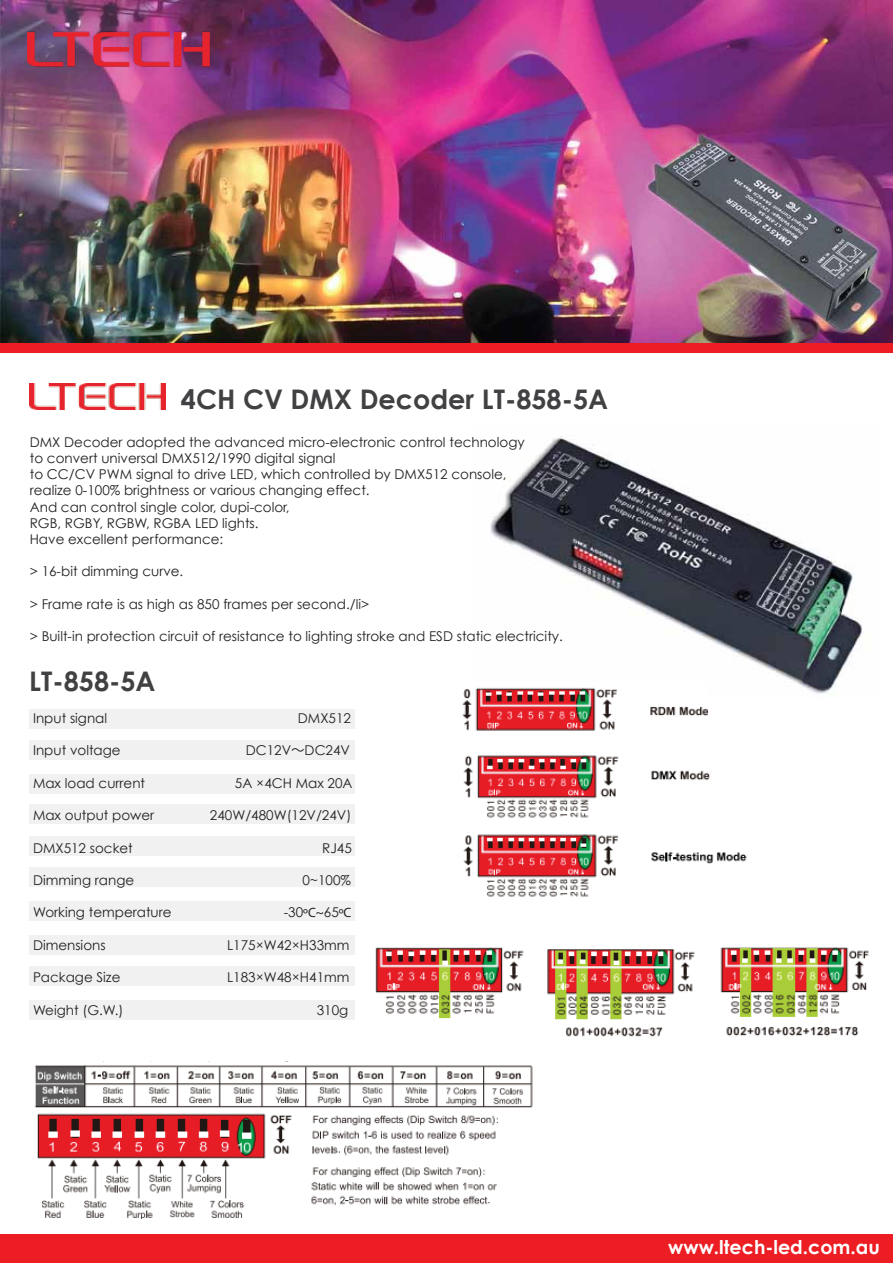
<style>
.page{position:relative;width:893px;height:1263px;background:#fff}
.page>*{position:absolute;margin:0;border:0;box-sizing:border-box;transform-origin:0 0}
.t1{font:700 27px "Century Gothic";color:#414042}
.t2{font:700 19.05px "Century Gothic";color:#fff}
.t3{font:13.5px/16.2px "Century Gothic";color:#231f20}
.s1{font-family:"Koz Go Pro"}
.s2{font-family:"Myriad Pro"}
</style>
<div class="page">
<img style="left:34px;top:1061px;width:499px;height:157px">
<img style="left:0;top:0;width:893px;height:343px">
<img style="left:490px;top:436px;width:372px;height:259px">
<div style="left:0;top:1234px;width:893px;height:29px;background:#ed1d24"></div>
<div style="left:0;top:343px;width:893px;height:10px;background:#ed1d24"></div>
<img style="left:30px;top:383px;width:136px;height:26px">
<img style="left:462px;top:680px;width:286px;height:217px">
<img style="left:375px;top:947px;width:494px;height:90px">
<div style="left:30px;top:966px;width:325px;height:20px;background:#f1f1f2"></div>
<div style="left:30px;top:1000px;width:325px;height:20px;background:#f1f1f2"></div>
<div style="left:30px;top:935px;width:325px;height:20px;background:#f1f1f2"></div>
<div style="left:29px;top:740px;width:326px;height:20px;background:#f1f1f2"></div>
<div style="left:29px;top:774px;width:326px;height:20px;background:#f1f1f2"></div>
<div style="left:29px;top:804px;width:326px;height:19px;background:#f1f1f2"></div>
<div style="left:29px;top:709px;width:326px;height:19px;background:#f1f1f2"></div>
<div style="left:29px;top:867px;width:326px;height:20px;background:#f1f1f2"></div>
<div style="left:29px;top:901px;width:326px;height:20px;background:#f1f1f2"></div>
<div style="left:29px;top:836px;width:326px;height:20px;background:#f1f1f2"></div>
<img style="left:28px;top:13px;width:191px;height:75px">
<h1 class="t1" style="left:181px;top:382px;width:429px">4CH CV DMX Decoder LT-858-5A</h1>
<p class="t3" style="left:30px;top:434px;width:496px">DMX Decoder adopted the advanced micro-electronic control technology to convert universal DMX512/1990 digital signal<br>to CC/CV PWM signal to drive LED, which controlled by DMX512 console, realize 0-100% brightness or various changing effect.<br>And can control single color, dupi-color,<br>RGB, RGBY, RGBW, RGBA LED lights.<br>Have excellent performance:</p>
<p class="t3" style="left:30px;top:563px;width:155px">&gt; 16-bit dimming curve.</p>
<p class="t3" style="left:30px;top:596px;width:341px">&gt; Frame rate is as high as 850 frames per second./li&gt;</p>
<p class="t3" style="left:30px;top:628px;width:535px">&gt; Built-in protection circuit of resistance to lighting stroke and ESD static electricity.</p>
<h1 class="t1" style="left:29px;top:664px;width:128px">LT-858-5A</h1>
<p class="t3" style="left:33px;top:710px;width:76px">Input signal</p>
<p class="t3" style="left:298px;top:710px;width:55px">DMX512</p>
<p class="t3" style="left:33px;top:742px;width:89px">Input voltage</p>
<p class="t3" style="left:246px;top:742px;width:106px">DC12V<span class="s1">～</span>DC24V</p>
<p class="t3" style="left:33px;top:775px;width:114px">Max load current</p>
<p class="t3" style="left:235px;top:775px;width:119px">5A ×4CH Max 20A</p>
<p class="t3" style="left:33px;top:807px;width:123px">Max output power</p>
<p class="t3" style="left:210px;top:807px;width:143px">240W/480W(12V/24V)</p>
<p class="t3" style="left:33px;top:839px;width:101px">DMX512 socket</p>
<p class="t3" style="left:322px;top:839px;width:31px">RJ45</p>
<p class="t3" style="left:33px;top:872px;width:103px">Dimming range</p>
<p class="t3" style="left:302px;top:872px;width:50px">0~100%</p>
<p class="t3" style="left:33px;top:904px;width:140px">Working temperature</p>
<p class="t3" style="left:284px;top:904px;width:69px">-30<span class="s2">ºC~</span>65<span class="s2">ºC</span></p>
<p class="t3" style="left:33px;top:937px;width:74px">Dimensions</p>
<p class="t3" style="left:227px;top:937px;width:124px">L175×W42×H33mm</p>
<p class="t3" style="left:33px;top:969px;width:89px">Package Size</p>
<p class="t3" style="left:227px;top:969px;width:124px">L183×W48×H41mm</p>
<p class="t3" style="left:33px;top:1001px;width:92px">Weight (G.W.)</p>
<p class="t3" style="left:317px;top:1001px;width:33px">310g</p>
<h2 class="t2" style="left:668px;top:1235px;width:213px">www.ltech-led.com.au</h2>
</div>
